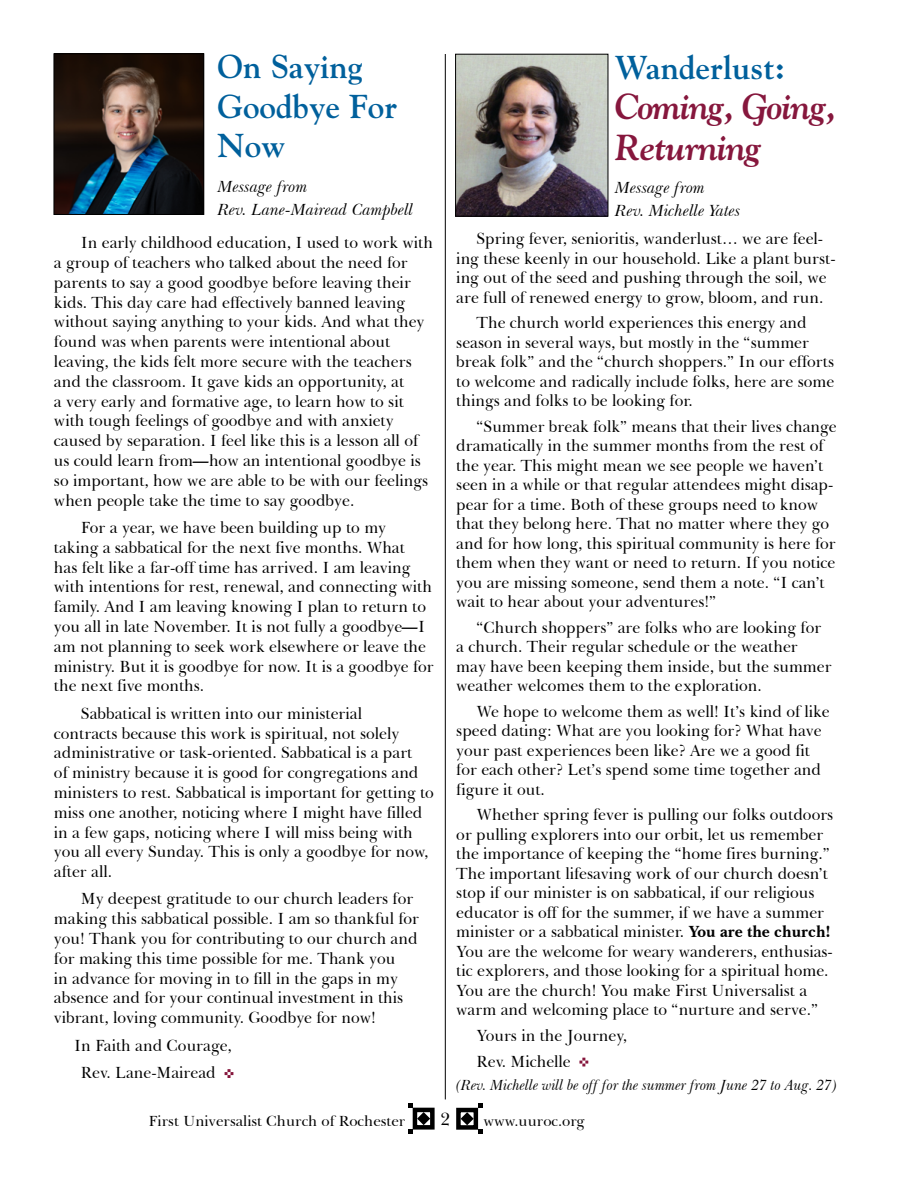
<style>
.page{position:relative;width:918px;height:1188px;background:#fff}
.page>*{position:absolute;margin:0;border:0;box-sizing:border-box;transform-origin:0 0}
.t1{font:italic 700 36px/40.5px "Goudy Std";letter-spacing:-.025em;color:#86173d}
.t2{font:700 33px/39.6px "Goudy Std";color:#00609c}
.t3{font:18px "Baskerville BT";color:#000}
.t4{font:16.5px/19.8px "Baskerville BT";color:#000;scale:.96 1}
.t5{font:italic 16.5px/23.1px "Baskerville BT";color:#000}
.t6{font:italic 15px "Baskerville BT";letter-spacing:-.005em;color:#000;scale:.96 1}
.t7{font:15px "Baskerville BT";color:#000}
.s1{font-weight:700;font-style:italic}
.s2{font-weight:700}
</style>
<div class="page">
<div style="left:413px;top:1108px;width:22px;height:22px;border:4px solid #000"></div>
<svg style="left:408px;top:1103px;width:22px;height:31px"></svg>
<div style="left:456px;top:1108px;width:22px;height:22px;border:4px solid #000"></div>
<svg style="left:461px;top:1103px;width:21px;height:31px"></svg>
<hr style="left:445px;top:54px;width:1px;height:1045px;background:#000">
<svg style="left:225px;top:1069px;width:8px;height:9px"></svg>
<img style="left:56px;top:56px;width:146px;height:157px">
<div style="left:54px;top:54px;width:150px;height:161px;border:1px solid #000"></div>
<img style="left:457px;top:56px;width:149px;height:158px">
<div style="left:455px;top:54px;width:153px;height:162px;border:1px solid #000"></div>
<svg style="left:579px;top:1058px;width:9px;height:8px"></svg>
<h2 class="t2" style="left:217px;top:47px;width:181px">On Saying<br>Goodbye For<br>Now</h2>
<p class="t5" style="left:217px;top:175px;width:197px">Message from<br>Rev. Lane-Mairead Campbell</p>
<p class="t4" style="left:54px;top:233px;width:396px;text-indent:27px">In early childhood education, I used to work with a group of teachers who talked about the need for parents to say a good goodbye before leaving their kids. This day care had effectively banned leaving without saying anything to your kids. And what they found was when parents were intentional about leaving, the kids felt more secure with the teachers and the classroom. It gave kids an opportunity, at<br>a very early and formative age, to learn how to sit with tough feelings of goodbye and with anxiety caused by separation. I feel like this is a lesson all of us could learn from<span class="s1">—</span>how an intentional goodbye is so important, how we are able to be with our feelings when people take the time to say goodbye.</p>
<p class="t4" style="left:54px;top:517px;width:397px;text-indent:27px">For a year, we have been building up to my taking a sabbatical for the next five months. What<br>has felt like a far-off time has arrived. I am leaving with intentions for rest, renewal, and connecting with family. And I am leaving knowing I plan to return to you all in late November. It is not fully a goodbye<span class="s1">—</span>I am not planning to seek work elsewhere or leave the ministry. But it is goodbye for now. It is a goodbye for the next five months.</p>
<p class="t4" style="left:54px;top:703px;width:397px;text-indent:27px">Sabbatical is written into our ministerial<br>contracts because this work is spiritual, not solely administrative or task-oriented. Sabbatical is a part<br>of ministry because it is good for congregations and ministers to rest. Sabbatical is important for getting to miss one another, noticing where I might have filled in a few gaps, noticing where I will miss being with you all every Sunday. This is only a goodbye for now, after all.</p>
<p class="t4" style="left:54px;top:889px;width:382px;text-indent:27px">My deepest gratitude to our church leaders for making this sabbatical possible. I am so thankful for you! Thank you for contributing to our church and for making this time possible for me. Thank you<br>in advance for moving in to fill in the gaps in my absence and for your continual investment in this vibrant, loving community. Goodbye for now!</p>
<p class="t4" style="left:74px;top:1031px;width:166px;line-height:27.3px;text-align:center">In Faith and Courage,<br>Rev. Lane-Mairead</p>
<h2 class="t2" style="left:615px;top:47px;width:172px">Wanderlust:</h2>
<h1 class="t1" style="left:615px;top:86px;width:224px">Coming, Going,<br>Returning</h1>
<p class="t5" style="left:615px;top:176px;width:127px">Message from<br>Rev. Michelle Yates</p>
<p class="t4" style="left:456px;top:229px;width:397px;text-indent:20px">Spring fever, senioritis, wanderlust… we are feel&shy;ing these keenly in our household. Like a plant burst&shy;ing out of the seed and pushing through the soil, we are full of renewed energy to grow, bloom, and run.</p>
<p class="t4" style="left:456px;top:313px;width:395px;text-indent:20px">The church world experiences this energy and season in several ways, but mostly in the “summer break folk” and the “church shoppers.” In our efforts to welcome and radically include folks, here are some things and folks to be looking for.</p>
<p class="t4" style="left:456px;top:416px;width:398px;text-indent:20px">“Summer break folk” means that their lives change dramatically in the summer months from the rest of the year. This might mean we see people we haven’t seen in a while or that regular attendees might disap&shy;pear for a time. Both of these groups need to know that they belong here. That no matter where they go and for how long, this spiritual community is here for them when they want or need to return. If you notice you are missing someone, send them a note. “I can’t wait to hear about your adventures!”</p>
<p class="t4" style="left:456px;top:617px;width:393px;text-indent:20px">“Church shoppers” are folks who are looking for a church. Their regular schedule or the weather<br>may have been keeping them inside, but the summer weather welcomes them to the exploration.</p>
<p class="t4" style="left:456px;top:701px;width:390px;text-indent:20px">We hope to welcome them as well! It’s kind of like speed dating: What are you looking for? What have your past experiences been like? Are we a good fit for each other? Let’s spend some time together and figure it out.</p>
<p class="t4" style="left:456px;top:805px;width:394px;text-indent:20px">Whether spring fever is pulling our folks outdoors or pulling explorers into our orbit, let us remember the importance of keeping the “home fires burning.” The important lifesaving work of our church doesn’t stop if our minister is on sabbatical, if our religious educator is off for the summer, if we have a summer minister or a sabbatical minister. <span class="s2">You are the church!<br></span>You are the welcome for weary wanderers, enthusias&shy;tic explorers, and those looking for a spiritual home.<br>You are the church! You make First Universalist a warm and welcoming place to “nurture and serve.”</p>
<p class="t4" style="left:477px;top:1022px;width:158px;line-height:25.8px">Yours in the Journey,<br>Rev. Michelle</p>
<p class="t6" style="left:456px;top:1076px;width:398px">(Rev. Michelle will be off for the summer from June 27 to Aug. 27)</p>
<p class="t7" style="left:148px;top:1112px;width:258px">First Universalist Church of Rochester</p>
<p class="t3" style="left:441px;top:1108px;width:11px">2</p>
<p class="t7" style="left:483px;top:1112px;width:103px">www.uuroc.org</p>
</div>
